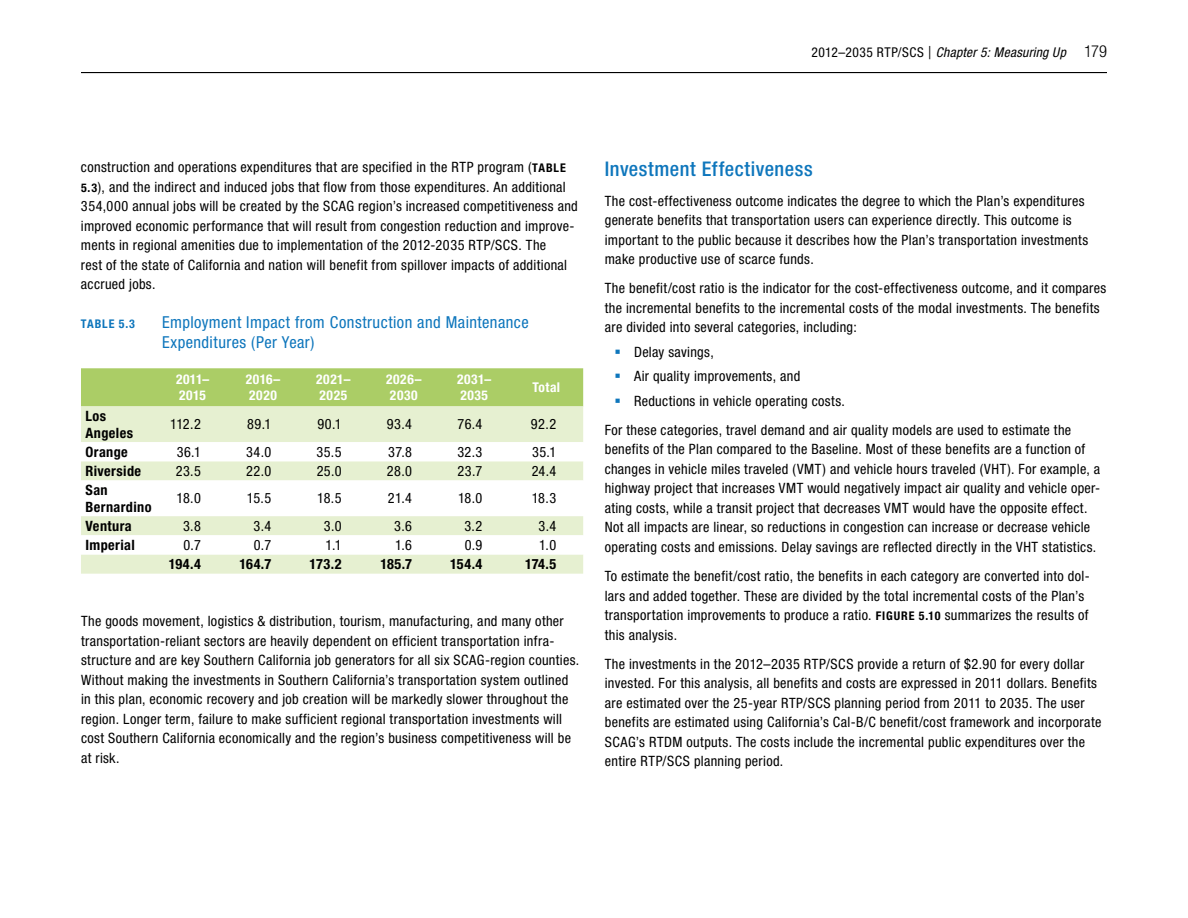
<style>
.page{position:relative;width:1188px;height:918px;background:#fff}
.page>*{position:absolute;margin:0;border:0;box-sizing:border-box;transform-origin:0 0}
.t1{font:500 condensed 20.25px "Helvetica Neue LT Std";letter-spacing:.025em;color:#0e76bc}
.t2{font:condensed 16.5px/19.5px "Helvetica Neue LT Std";letter-spacing:.025em;color:#0e76bc}
.t3{font:condensed 14.25px/19.5px "Helvetica Neue LT Std";letter-spacing:.025em;color:#000}
.t4{font:700 condensed 14.25px/16.5px "Helvetica Neue LT Std";letter-spacing:.03em;color:#000}
.t5{font:700 condensed 13.5px/16.5px "Helvetica Neue LT Std";letter-spacing:.04em;color:#fff}
.t6{font:italic condensed 13.5px "Helvetica Neue LT Std";letter-spacing:.025em;color:#000}
.t7{font:700 condensed 12px "Helvetica Neue LT Std";color:#0e76bc}
.s1{font-style:normal}
.s2{font-weight:300;font-style:normal;font-size:18px}
.s3{font-weight:300;font-style:normal;font-size:16.5px}
.s4{font-weight:700;font-size:12px}
</style>
<div class="page">
<hr style="left:81px;top:72px;width:1026px;height:1px;background:#000">
<div style="left:81px;top:368px;width:502px;height:38px;background:#abcd66"></div>
<div style="left:81px;top:406px;width:502px;height:168px;background:#e6f0d1"></div>
<svg style="left:81px;top:442px;width:502px;height:112px"></svg>
<svg style="left:81px;top:480px;width:502px;height:36px"></svg>
<p class="t6" style="left:812px;top:44px;width:297px"><span class="s1">2012–2035 RTP/SCS</span> <span class="s2">|</span> Chapter 5: Measuring Up <span class="s3">179</span></p>
<p class="t3" style="left:81px;top:157px;width:498px">construction and operations expenditures that are specified in the RTP program (<span class="s4">tabl e 5.3</span>), and the indirect and induced jobs that flow from those expenditures. An additional 354,000 annual jobs will be created by the SCAG region’s increased competitiveness and improved economic performance that will result from congestion reduction and improve&shy;ments in regional amenities due to implementation of the 2012-2035 RTP/SCS. The<br>rest of the state of California and nation will benefit from spillover impacts of additional accrued jobs.</p>
<p class="t7" style="left:81px;top:317px;width:56px">Table 5.3</p>
<p class="t2" style="left:162px;top:312px;width:368px">Employment Impact from Construction and Maintenance<br>Expenditures (Per Year)</p>
<p class="t5" style="left:176px;top:371px;width:35px">2011–<br>2015</p>
<p class="t5" style="left:246px;top:371px;width:36px">2016–<br>2020</p>
<p class="t5" style="left:316px;top:371px;width:36px">2021–<br>2025</p>
<p class="t5" style="left:386px;top:371px;width:37px">2026–<br>2030</p>
<p class="t5" style="left:457px;top:371px;width:36px">2031–<br>2035</p>
<p class="t5" style="left:532px;top:379px;width:29px">Total</p>
<p class="t4" style="left:85px;top:408px;width:49px">Los<br>Angeles</p>
<p class="t3" style="left:170px;top:414px;width:32px">112.2</p>
<p class="t3" style="left:247px;top:414px;width:26px">89.1</p>
<p class="t3" style="left:317px;top:414px;width:26px">90.1</p>
<p class="t3" style="left:387px;top:414px;width:27px">93.4</p>
<p class="t3" style="left:458px;top:414px;width:26px">76.4</p>
<p class="t3" style="left:531px;top:414px;width:27px">92.2</p>
<p class="t4" style="left:85px;top:443px;width:44px">Orange</p>
<p class="t3" style="left:177px;top:442px;width:26px">36.1</p>
<p class="t3" style="left:246px;top:442px;width:27px">34.0</p>
<p class="t3" style="left:316px;top:442px;width:27px">35.5</p>
<p class="t3" style="left:388px;top:442px;width:25px">37.8</p>
<p class="t3" style="left:457px;top:442px;width:27px">32.3</p>
<p class="t3" style="left:532px;top:442px;width:26px">35.1</p>
<p class="t4" style="left:85px;top:462px;width:57px">Riverside</p>
<p class="t3" style="left:176px;top:461px;width:27px">23.5</p>
<p class="t3" style="left:246px;top:461px;width:27px">22.0</p>
<p class="t3" style="left:317px;top:461px;width:26px">25.0</p>
<p class="t3" style="left:387px;top:461px;width:27px">28.0</p>
<p class="t3" style="left:458px;top:461px;width:26px">23.7</p>
<p class="t3" style="left:532px;top:461px;width:26px">24.4</p>
<p class="t4" style="left:85px;top:482px;width:68px">San<br>Bernardino</p>
<p class="t3" style="left:177px;top:489px;width:26px">18.0</p>
<p class="t3" style="left:247px;top:489px;width:26px">15.5</p>
<p class="t3" style="left:317px;top:489px;width:26px">18.5</p>
<p class="t3" style="left:388px;top:489px;width:26px">21.4</p>
<p class="t3" style="left:458px;top:489px;width:26px">18.0</p>
<p class="t3" style="left:532px;top:489px;width:26px">18.3</p>
<p class="t4" style="left:85px;top:517px;width:48px">Ventura</p>
<p class="t3" style="left:183px;top:516px;width:19px">3.8</p>
<p class="t3" style="left:254px;top:516px;width:19px">3.4</p>
<p class="t3" style="left:324px;top:516px;width:19px">3.0</p>
<p class="t3" style="left:394px;top:516px;width:19px">3.6</p>
<p class="t3" style="left:464px;top:516px;width:19px">3.2</p>
<p class="t3" style="left:538px;top:516px;width:19px">3.4</p>
<p class="t4" style="left:85px;top:537px;width:51px">Imperial</p>
<p class="t3" style="left:183px;top:535px;width:19px">0.7</p>
<p class="t3" style="left:254px;top:535px;width:19px">0.7</p>
<p class="t3" style="left:326px;top:535px;width:18px">1.1</p>
<p class="t3" style="left:395px;top:535px;width:19px">1.6</p>
<p class="t3" style="left:465px;top:535px;width:19px">0.9</p>
<p class="t3" style="left:539px;top:535px;width:19px">1.0</p>
<p class="t4" style="left:169px;top:556px;width:34px">194.4</p>
<p class="t4" style="left:239px;top:556px;width:33px">164.7</p>
<p class="t4" style="left:310px;top:556px;width:33px">173.2</p>
<p class="t4" style="left:380px;top:556px;width:33px">185.7</p>
<p class="t4" style="left:450px;top:556px;width:34px">154.4</p>
<p class="t4" style="left:525px;top:556px;width:33px">174.5</p>
<p class="t3" style="left:81px;top:611px;width:500px">The goods movement, logistics &amp; distribution, tourism, manufacturing, and many other transportation-reliant sectors are heavily dependent on efficient transportation infra&shy;structure and are key Southern California job generators for all six SCAG-region counties.<br>Without making the investments in Southern California’s transportation system outlined in this plan, economic recovery and job creation will be markedly slower throughout the region. Longer term, failure to make sufficient regional transportation investments will cost Southern California economically and the region’s business competitiveness will be at risk.</p>
<h1 class="t1" style="left:605px;top:157px;width:209px">Investment Effectiveness</h1>
<p class="t3" style="left:605px;top:191px;width:485px">The cost-effectiveness outcome indicates the degree to which the Plan’s expenditures generate benefits that transportation users can experience directly. This outcome is important to the public because it describes how the Plan’s transportation investments make productive use of scarce funds.</p>
<p class="t3" style="left:605px;top:279px;width:503px">The benefit/cost ratio is the indicator for the cost-effectiveness outcome, and it compares the incremental benefits to the incremental costs of the modal investments. The benefits are divided into several categories, including:</p>
<p class="t3" style="left:634px;top:339px;width:213px;line-height:24.5px">Delay savings,<br>Air quality improvements, and<br>Reductions in vehicle operating costs.</p>
<p class="t3" style="left:605px;top:420px;width:497px">For these categories, travel demand and air quality models are used to estimate the benefits of the Plan compared to the Baseline. Most of these benefits are a function of changes in vehicle miles traveled (VMT) and vehicle hours traveled (VHT). For example, a highway project that increases VMT would negatively impact air quality and vehicle oper&shy;ating costs, while a transit project that decreases VMT would have the opposite effect.<br>Not all impacts are linear, so reductions in congestion can increase or decrease vehicle operating costs and emissions. Delay savings are reflected directly in the VHT statistics.</p>
<p class="t3" style="left:605px;top:566px;width:487px">To estimate the benefit/cost ratio, the benefits in each category are converted into dol&shy;lars and added together. These are divided by the total incremental costs of the Plan’s transportation improvements to produce a ratio. <span class="s4">Figur</span></p>
<p class="t3" style="left:909px;top:605px;width:181px"><span class="s4">e 5.10</span> summarizes the results of</p>
<p class="t3" style="left:605px;top:620px;width:481px;line-height:29.2px">this analysis.<br>The investments in the 2012–2035 RTP/SCS provide a return of $2.90 for every dollar</p>
<p class="t3" style="left:605px;top:673px;width:498px">invested. For this analysis, all benefits and costs are expressed in 2011 dollars. Benefits are estimated over the 25-year RTP/SCS planning period from 2011 to 2035. The user benefits are estimated using California’s Cal-B/C benefit/cost framework and incorporate SCAG’s RTDM outputs. The costs include the incremental public expenditures over the entire RTP/SCS planning period.</p>
</div>
